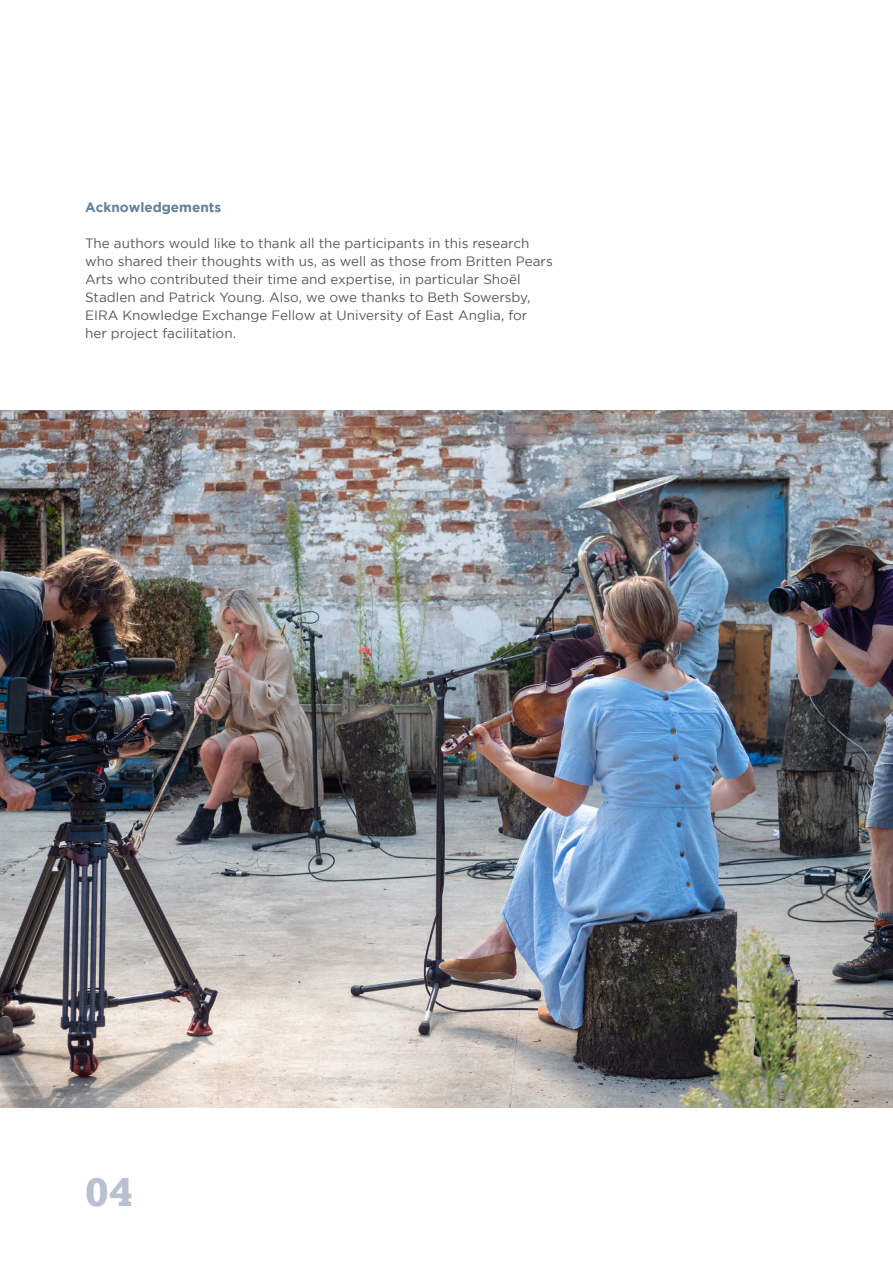
<style>
.page{position:relative;width:893px;height:1263px;background:#fff}
.page>*{position:absolute;margin:0;border:0;box-sizing:border-box;transform-origin:0 0}
.t1{font:700 37.5px "Rockwell";color:#b8c1cf}
.t2{font:13.5px/18px "Gotham";color:#57585a}
.t3{font:700 13.5px "Gotham";color:#627f9a}
</style>
<div class="page">
<img style="left:0;top:410px;width:893px;height:698px">
<p class="t3" style="left:85px;top:199px;width:138px">Acknowledgements</p>
<p class="t2" style="left:85px;top:234px;width:469px">The authors would like to thank all the participants in this research who shared their thoughts with us, as well as those from Britten Pears Arts who contributed their time and expertise, in particular Shoël Stadlen and Patrick Young. Also, we owe thanks to Beth Sowersby, EIRA Knowledge Exchange Fellow at University of East Anglia, for<br>her project facilitation.</p>
<p class="t1" style="left:85px;top:1168px;width:49px">04</p>
</div>
